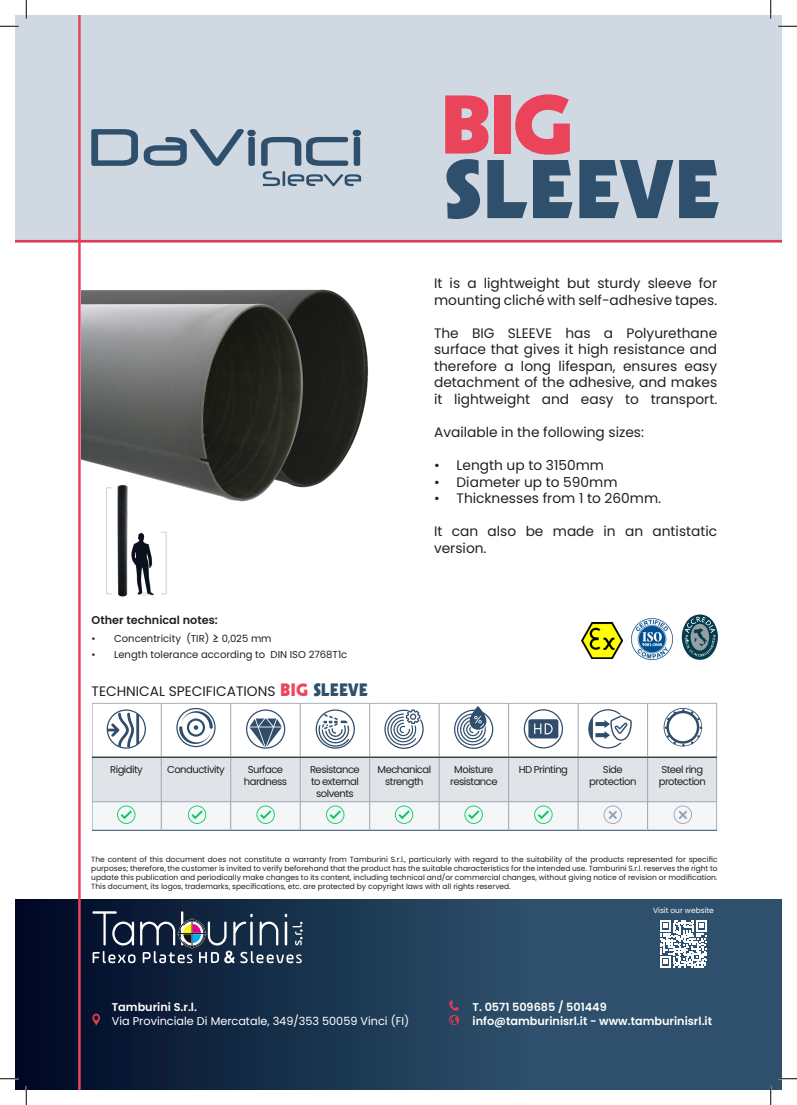
<style>
.page{position:relative;width:797px;height:1105px;background:#fff}
.page>*{position:absolute;margin:0;border:0;box-sizing:border-box;transform-origin:0 0}
.t1{font:81.25px "Geometric 231 BT Heavy C";color:#2e506c;scale:1.09 1}
.t2{font:81.25px "Geometric 231 BT Heavy C";color:#ea445b;scale:1.09 1}
.t3{font:13.75px/16.5px "Poppins";color:#231f20}
.t4{font:600 11.25px/13.5px "Poppins";color:#fff}
.t5{font:11.25px "Poppins";color:#fff}
.t6{font:600 11.25px "Poppins";color:#231f20}
.t7{font:10px/12px "Poppins";letter-spacing:-.05em;color:#231f20;text-align:center}
.t8{font:10px "Poppins";color:#231f20}
.t9{font:7.5px/9px "Poppins";color:#231f20;text-align:justify}
.t10{font:7.5px "Poppins";color:#fff}
.s1{font-size:13.75px}
.s2{font-family:"Geometric 231 BT Heavy C";font-size:17.5px;color:#eb465c}
.s3{font-family:"Geometric 231 BT Heavy C";font-size:17.5px;color:#2e506b}
</style>
<div class="page">
<div style="left:16px;top:16px;width:765px;height:226px;background:#d0d9e2"></div>
<hr style="left:717px;top:703px;width:1px;height:54px;background:#2e506c">
<hr style="left:92px;top:830px;width:69px;height:1px;background:#2e506c">
<hr style="left:161px;top:830px;width:70px;height:1px;background:#2e506c">
<hr style="left:231px;top:830px;width:69px;height:1px;background:#2e506c">
<hr style="left:300px;top:830px;width:70px;height:1px;background:#2e506c">
<hr style="left:370px;top:830px;width:69px;height:1px;background:#2e506c">
<hr style="left:439px;top:830px;width:69px;height:1px;background:#2e506c">
<hr style="left:508px;top:830px;width:70px;height:1px;background:#2e506c">
<hr style="left:578px;top:830px;width:69px;height:1px;background:#2e506c">
<hr style="left:647px;top:830px;width:70px;height:1px;background:#2e506c">
<hr style="left:161px;top:703px;width:1px;height:53px;background:#98a6b5">
<hr style="left:230px;top:703px;width:1px;height:53px;background:#98a6b5">
<hr style="left:300px;top:703px;width:1px;height:53px;background:#98a6b5">
<hr style="left:369px;top:703px;width:1px;height:53px;background:#98a6b5">
<hr style="left:439px;top:703px;width:1px;height:53px;background:#98a6b5">
<hr style="left:508px;top:703px;width:1px;height:53px;background:#98a6b5">
<hr style="left:578px;top:703px;width:1px;height:53px;background:#98a6b5">
<hr style="left:647px;top:703px;width:1px;height:53px;background:#98a6b5">
<hr style="left:92px;top:756px;width:69px;height:2px;background:#231f20">
<hr style="left:161px;top:756px;width:70px;height:2px;background:#231f20">
<hr style="left:231px;top:756px;width:69px;height:2px;background:#231f20">
<hr style="left:300px;top:756px;width:70px;height:2px;background:#231f20">
<hr style="left:370px;top:756px;width:69px;height:2px;background:#231f20">
<hr style="left:439px;top:756px;width:69px;height:2px;background:#231f20">
<hr style="left:508px;top:756px;width:70px;height:2px;background:#231f20">
<hr style="left:578px;top:756px;width:69px;height:2px;background:#231f20">
<hr style="left:647px;top:756px;width:70px;height:2px;background:#231f20">
<div style="left:91px;top:702px;width:626px;height:142px;border:1px solid #fff"></div>
<div style="left:16px;top:900px;width:765px;height:189px;background:linear-gradient(to right,#03102c,#38607c)"></div>
<svg style="left:92px;top:1013px;width:8px;height:12px"></svg>
<hr style="left:16px;top:240px;width:765px;height:2px;background:#e53952">
<svg style="left:449px;top:1000px;width:10px;height:25px"></svg>
<svg style="left:92px;top:911px;width:210px;height:52px"></svg>
<svg style="left:107px;top:713px;width:27px;height:34px"></svg>
<hr style="left:136px;top:713px;width:3px;height:34px;background:#304d6b">
<div style="left:107px;top:709px;width:39px;height:40px;border:1px solid #304d6b;border-radius:50%"></div>
<svg style="left:249px;top:718px;width:33px;height:29px"></svg>
<div style="left:246px;top:709px;width:39px;height:40px;border:1px solid #304d6b;border-radius:50%"></div>
<div style="left:315px;top:709px;width:40px;height:40px;border:1px solid #304d6b;border-radius:50%"></div>
<svg style="left:318px;top:714px;width:31px;height:33px"></svg>
<div style="left:384px;top:710px;width:39px;height:39px;border:1px solid #304d6b;border-radius:50%"></div>
<svg style="left:387px;top:709px;width:33px;height:36px"></svg>
<svg style="left:528px;top:719px;width:30px;height:19px"></svg>
<div style="left:524px;top:709px;width:39px;height:39px;border:1px solid #304d6b;border-radius:50%"></div>
<div style="left:588px;top:709px;width:39px;height:39px;border:1px solid #304d6b;border-radius:50%"></div>
<svg style="left:589px;top:710px;width:42px;height:36px"></svg>
<div style="left:454px;top:710px;width:39px;height:39px;border:1px solid #304d6b;border-radius:50%"></div>
<svg style="left:457px;top:706px;width:29px;height:39px"></svg>
<svg style="left:91px;top:129px;width:47px;height:37px"></svg>
<svg style="left:144px;top:129px;width:217px;height:57px"></svg>
<svg style="left:663px;top:708px;width:39px;height:38px"></svg>
<svg style="left:179px;top:711px;width:34px;height:33px"></svg>
<div style="left:176px;top:708px;width:39px;height:39px;border:1px solid #304d6b;border-radius:50%"></div>
<img style="left:82px;top:289px;width:287px;height:213px">
<svg style="left:92px;top:757px;width:626px;height:73px"></svg>
<img style="left:631px;top:618px;width:43px;height:43px">
<img style="left:581px;top:622px;width:41px;height:36px">
<svg style="left:659px;top:920px;width:48px;height:47px"></svg>
<hr style="left:78px;top:16px;width:3px;height:1073px;background:#ea445b">
<svg style="left:681px;top:614px;width:36px;height:46px"></svg>
<svg style="left:684px;top:617px;width:31px;height:40px"></svg>
<img style="left:92px;top:474px;width:104px;height:123px">
<svg style="left:0;top:25px;width:19px;height:2px"></svg>
<svg style="left:778px;top:25px;width:19px;height:2px"></svg>
<svg style="left:0;top:1078px;width:19px;height:1px"></svg>
<svg style="left:778px;top:1078px;width:19px;height:1px"></svg>
<svg style="left:25px;top:0;width:2px;height:19px"></svg>
<svg style="left:25px;top:1086px;width:2px;height:19px"></svg>
<svg style="left:770px;top:0;width:1px;height:19px"></svg>
<svg style="left:770px;top:1086px;width:1px;height:19px"></svg>
<p class="t2" style="left:440px;top:75px;width:124px">BIG</p>
<p class="t1" style="left:443px;top:139px;width:255px">SLEEVE</p>
<h3 class="t6" style="left:92px;top:614px;width:128px">Other technical notes:</h3>
<h3 class="t8" style="left:92px;top:632px;width:181px">• Concentricity (TIR) <span class="s1">≥</span> 0,025 mm</h3>
<h3 class="t8" style="left:92px;top:649px;width:257px">• Length tolerance according to DIN ISO 2768T1c</h3>
<p class="t3" style="left:92px;top:683px;width:278px">TECHNICAL SPECIFICATIONS <span class="s2">BIG</span> <span class="s3">SLEEVE</span></p>
<p class="t3" style="left:434px;top:275px;width:285px">It is a lightweight but sturdy sleeve for mounting cliché with self-adhesive tapes.</p>
<p class="t3" style="left:434px;top:325px;width:285px;text-align:justify">The BIG SLEEVE has a Polyurethane surface that gives it high resistance and therefore a long lifespan, ensures easy detachment of the adhesive, and makes it lightweight and easy to transport.</p>
<p class="t3" style="left:434px;top:424px;width:211px">Available in the following sizes:</p>
<p class="t3" style="left:434px;top:457px;width:171px">• Length up to 3150mm</p>
<p class="t3" style="left:434px;top:473px;width:185px">• Diameter up to 590mm</p>
<p class="t3" style="left:434px;top:490px;width:228px">• Thicknesses from 1 to 260mm.</p>
<p class="t3" style="left:434px;top:523px;width:285px">It can also be made in an antistatic version.</p>
<h3 class="t7" style="left:110px;top:763px;width:34px">Rigidity</h3>
<h3 class="t7" style="left:167px;top:763px;width:59px">Conductivity</h3>
<h3 class="t7" style="left:244px;top:763px;width:45px">Surface hardness</h3>
<h3 class="t7" style="left:310px;top:763px;width:51px">Resistance to external solvents</h3>
<h3 class="t7" style="left:377px;top:763px;width:55px">Mechanical strength</h3>
<h3 class="t7" style="left:450px;top:763px;width:49px">Moisture resistance</h3>
<h3 class="t7" style="left:518px;top:763px;width:51px">HD Printing</h3>
<h3 class="t7" style="left:589px;top:763px;width:49px">Side protection</h3>
<h3 class="t7" style="left:658px;top:763px;width:49px;text-align:left">Steel ring protection</h3>
<p class="t9" style="left:91px;top:855px;width:627px">The content of this document does not constitute a warranty from Tamburini S.r.l., particularly with regard to the suitability of the products represented for specific purposes; therefore, the customer is invited to verify beforehand that the product has the suitable characteristics for the intended use. Tamburini S.r.l. reserves the right to update this publication and periodically make changes to its content, including technical and/or commercial changes, without giving notice of revision or modification.<br>This document, its logos, trademarks, specifications, etc. are protected by copyright laws with all rights reserved.</p>
<h3 class="t4" style="left:112px;top:1001px;width:87px">Tamburini S.r.l.</h3>
<h3 class="t5" style="left:112px;top:1014px;width:299px">Via Provinciale Di Mercatale, 349/353 50059 Vinci (FI)</h3>
<p class="t10" style="left:653px;top:906px;width:62px">Visit our website</p>
<h3 class="t4" style="left:472px;top:1001px;width:241px">T. 0571 509685 / 501449 info@tamburinisrl.it - www.tamburinisrl.it</h3>
</div>
